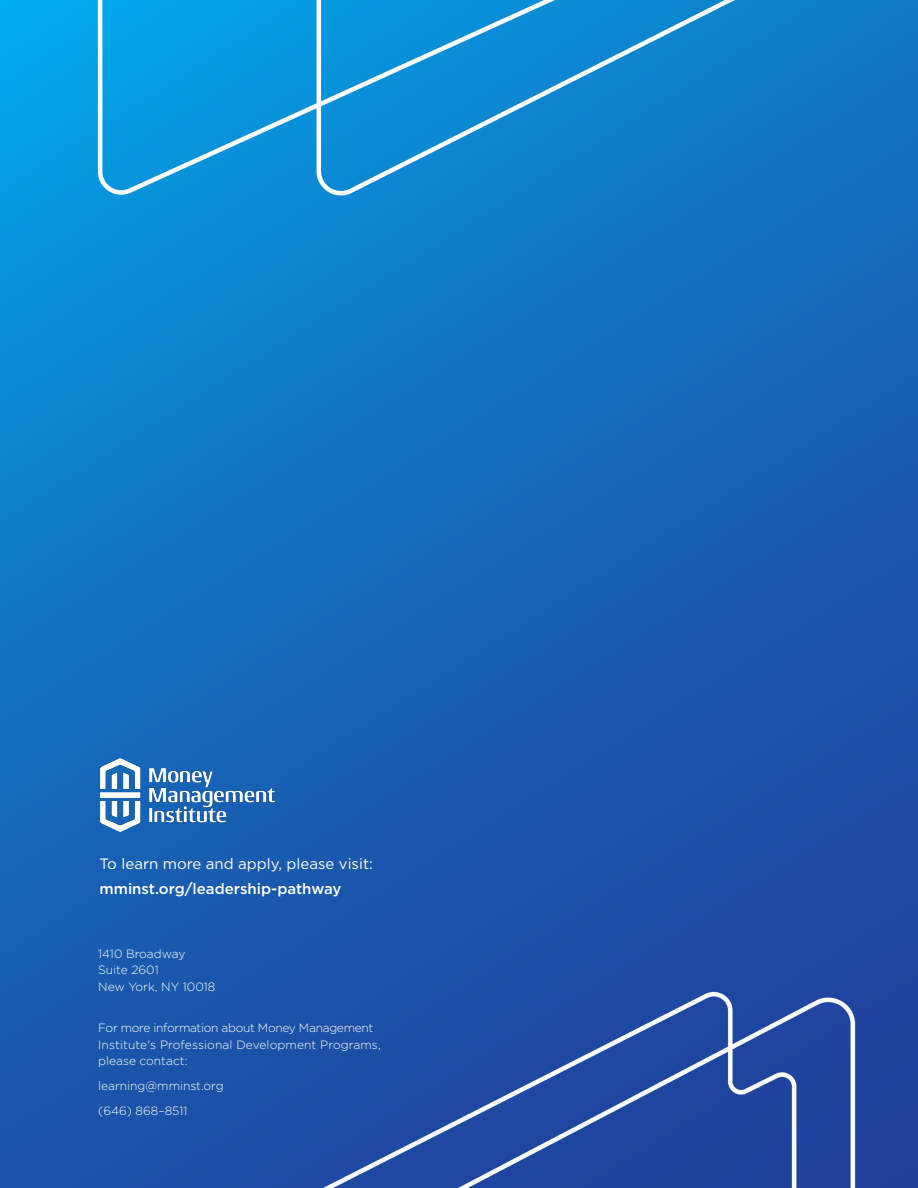
<style>
.page{position:relative;width:918px;height:1188px;background:#fff}
.page>*{position:absolute;margin:0;border:0;box-sizing:border-box;transform-origin:0 0}
.t1{font:15px "Gotham";color:#fff}
.t2{font:500 15px "Gotham";color:#fff}
.t3{font:300 12px/16.5px "Gotham";color:#fff}
</style>
<div class="page">
<img style="left:0;top:0;width:918px;height:1188px">
<img style="left:100px;top:758px;width:175px;height:74px">
<p class="t1" style="left:100px;top:854px;width:275px">To learn more and apply, please visit:</p>
<p class="t2" style="left:100px;top:879px;width:243px">mminst.org/leadership-pathway</p>
<p class="t3" style="left:98px;top:945px;width:119px">1410 Broadway<br>Suite 2601<br>New York, NY 10018</p>
<p class="t3" style="left:98px;top:1019px;width:284px">For more information about Money Management<br>Institute's Professional Development Programs, please contact:</p>
<p class="t3" style="left:98px;top:1073px;width:127px;line-height:24.8px">learning@mminst.org (646) 868–8511</p>
</div>
